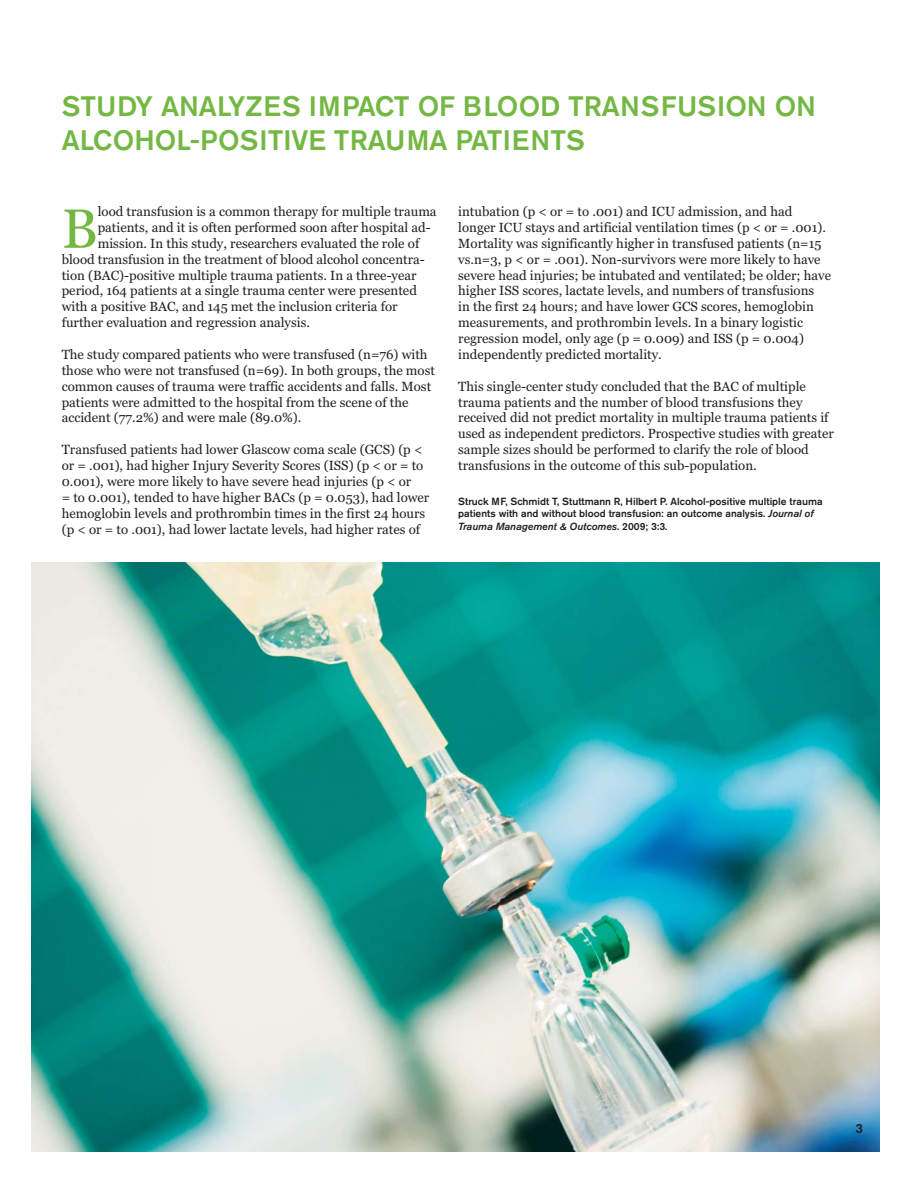
<style>
.page{position:relative;width:918px;height:1188px;background:#fff}
.page>*{position:absolute;margin:0;border:0;box-sizing:border-box;transform-origin:0 0}
.t1{font:55.2px "Georgia";color:#74b843}
.t2{font:500 27.9px/33.5px "Akzidenz Grotesk Std";color:#74b843}
.t3{font:13.2px/15.9px "Georgia";color:#231f20}
.t4{font:500 13.2px "Akzidenz Grotesk Std";color:#231f20}
.t5{font:500 10.35px/12.3px "Akzidenz Grotesk Std";color:#231f20}
.s1{font-family:"Akzidenz Grotesk Std Md It OTF";font-weight:400}
.s2{font-style:italic}
</style>
<div class="page">
<img style="left:32px;top:563px;width:848px;height:588px">
<h2 class="t2" style="left:62px;top:92px;width:756px">STUDY ANALYZES IMPACT OF BLOOD TRANSFUSION ON<br>ALCOHOL-POSITIVE TRAUMA PATIENTS</h2>
<h1 class="t1" style="left:62px;top:206px;width:38px">B</h1>
<p class="t3" style="left:98px;top:205px;width:340px">lood transfusion is a common therapy for multiple trauma</p>
<p class="t3" style="left:98px;top:220px;width:334px">patients, and it is often performed soon after hospital ad-</p>
<p class="t3" style="left:98px;top:236px;width:323px">mission. In this study, researchers evaluated the role of</p>
<p class="t3" style="left:62px;top:252px;width:365px">blood transfusion in the treatment of blood alcohol concentra-</p>
<p class="t3" style="left:62px;top:268px;width:356px">tion (BAC)-positive multiple trauma patients. In a three-year</p>
<p class="t3" style="left:62px;top:284px;width:357px">period, 164 patients at a single trauma center were presented</p>
<p class="t3" style="left:62px;top:300px;width:337px">with a positive BAC, and 145 met the inclusion criteria for</p>
<p class="t3" style="left:62px;top:316px;width:250px">further evaluation and regression analysis.</p>
<p class="t3" style="left:62px;top:347px;width:375px">The study compared patients who were transfused (n=76) with those who were not transfused (n=69). In both groups, the most common causes of trauma were traffic accidents and falls. Most patients were admitted to the hospital from the scene of the accident (77.2%) and were male (89.0%).</p>
<p class="t3" style="left:62px;top:443px;width:369px">Transfused patients had lower Glascow coma scale (GCS) (p &lt; or = .001), had higher Injury Severity Scores (ISS) (p &lt; or = to 0.001), were more likely to have severe head injuries (p &lt; or<br>= to 0.001), tended to have higher BACs (p = 0.053), had lower hemoglobin levels and prothrombin times in the first 24 hours (p &lt; or = to .001), had lower lactate levels, had higher rates of</p>
<p class="t3" style="left:458px;top:205px;width:374px">intubation (p &lt; or = to .001) and ICU admission, and had longer ICU stays and artificial ventilation times (p &lt; or = .001).<br>Mortality was significantly higher in transfused patients (n=15 vs.n=3, p &lt; or = .001). Non-survivors were more likely to have severe head injuries; be intubated and ventilated; be older; have higher ISS scores, lactate levels, and numbers of transfusions<br>in the first 24 hours; and have lower GCS scores, hemoglobin measurements, and prothrombin levels. In a binary logistic regression model, only age (p = 0.009) and ISS (p = 0.004) independently predicted mortality.</p>
<p class="t3" style="left:458px;top:379px;width:377px">This single-center study concluded that the BAC of multiple trauma patients and the number of blood transfusions they received did not predict mortality in multiple trauma patients if used as independent predictors. Prospective studies with greater sample sizes should be performed to clarify the role of blood transfusions in the outcome of this sub-population.</p>
<p class="t5" style="left:458px;top:496px;width:366px">Struck MF, Schmidt T, Stuttmann R, Hilbert P. Alcohol-positive multiple trauma patients with and without blood transfusion: an outcome analysis. <span class="s1">Journal of<br></span><span class="s2">Trauma Management &amp; Outcomes</span>. 2009; 3:3.</p>
<p class="t4" style="left:856px;top:1124px;width:9px">3</p>
</div>
